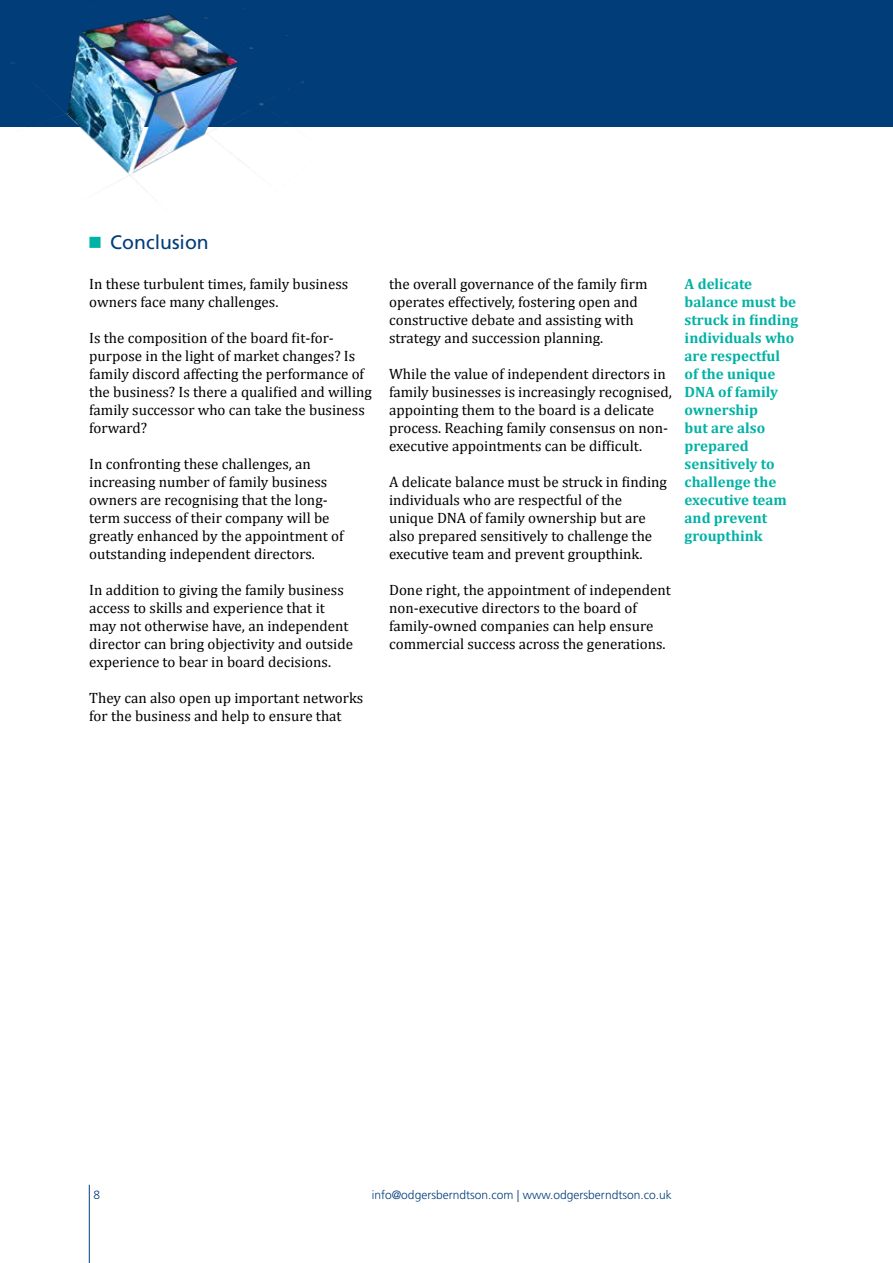
<style>
.page{position:relative;width:893px;height:1263px;background:#fff}
.page>*{position:absolute;margin:0;border:0;box-sizing:border-box;transform-origin:0 0}
.t1{font:19.5px "Frutiger LT Std";color:#003d79}
.t2{font:15px/18px "Cambria";color:#000}
.t3{font:700 15px/18px "Cambria";color:#00b2a5}
.t4{font:300 12px "Frutiger LT Std";color:#003d79}
</style>
<div class="page">
<div style="left:0;top:0;width:893px;height:127px;background:#003d79"></div>
<img style="left:10px;top:8px;width:294px;height:183px">
<hr style="left:89px;top:1185px;width:1px;height:78px;background:#003d79">
<h1 class="t1" style="left:89px;top:231px;width:121px"><sup>■</sup> Conclusion</h1>
<p class="t2" style="left:89px;top:275px;width:260px">In these turbulent times, family business owners face many challenges.</p>
<p class="t2" style="left:89px;top:329px;width:284px">Is the composition of the board fit-for&shy;purpose in the light of market changes? Is family discord affecting the performance of the business? Is there a qualified and willing family successor who can take the business forward?</p>
<p class="t2" style="left:89px;top:455px;width:256px">In confronting these challenges, an increasing number of family business owners are recognising that the long&shy;term success of their company will be greatly enhanced by the appointment of outstanding independent directors.</p>
<p class="t2" style="left:89px;top:581px;width:265px">In addition to giving the family business access to skills and experience that it may not otherwise have, an independent director can bring objectivity and outside experience to bear in board decisions.</p>
<p class="t2" style="left:89px;top:689px;width:275px">They can also open up important networks for the business and help to ensure that</p>
<p class="t2" style="left:389px;top:275px;width:260px">the overall governance of the family firm operates effectively, fostering open and constructive debate and assisting with strategy and succession planning.</p>
<p class="t2" style="left:389px;top:365px;width:284px">While the value of independent directors in family businesses is increasingly recognised, appointing them to the board is a delicate process. Reaching family consensus on non&shy;executive appointments can be difficult.</p>
<p class="t2" style="left:389px;top:473px;width:279px">A delicate balance must be struck in finding individuals who are respectful of the unique DNA of family ownership but are also prepared sensitively to challenge the executive team and prevent groupthink.</p>
<p class="t2" style="left:389px;top:581px;width:283px">Done right, the appointment of independent non-executive directors to the board of family-owned companies can help ensure commercial success across the generations.</p>
<p class="t3" style="left:685px;top:274px;width:115px">A delicate balance must be struck in finding individuals who are respectful<br>of the unique<br>DNA of family ownership<br>but are also prepared sensitively to challenge the executive team and prevent groupthink</p>
<p class="t4" style="left:94px;top:1188px;width:8px">8</p>
<p class="t4" style="left:372px;top:1188px;width:302px">info@odgersberndtson.com | www.odgersberndtson.co.uk</p>
</div>
